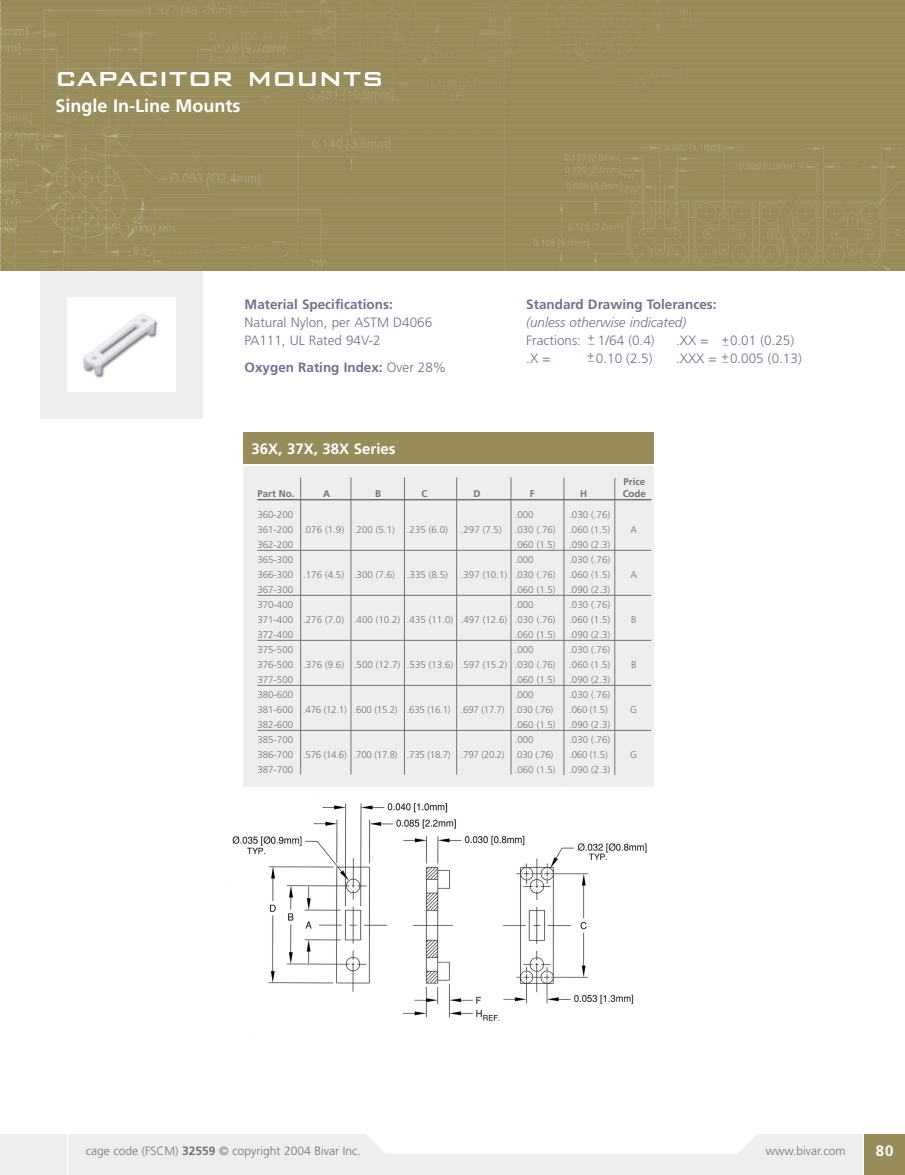
<style>
.page{position:relative;width:905px;height:1175px;background:#fff}
.page>*{position:absolute;margin:0;border:0;box-sizing:border-box;transform-origin:0 0}
.t1{font:500 33px "Bank Gothic BT";color:#fff}
.t2{font:700 18px "Frutiger";color:#fff}
.t3{font:700 15px "Frutiger";color:#fff}
.t4{font:300 13.5px/18px "Frutiger";color:#72708f}
.t5{font:700 13.5px "Frutiger";color:#72708f}
.t6{font:italic 300 13.5px "Frutiger";color:#72708f}
.t7{font:300 12px "Frutiger";color:#757270}
.t8{font:300 12px/17.4px "Frutiger";color:#72708f}
.t9{font:300 9.75px "Frutiger";color:#757270}
.t10{font:300 9.75px "Frutiger";letter-spacing:-.03em;color:#757270}
.t11{font:700 9.75px "Frutiger";color:#757270}
.s1{font-weight:300}
.s2{font-weight:700}
</style>
<div class="page">
<img style="left:232px;top:803px;width:415px;height:218px">
<div style="left:40px;top:256px;width:162px;height:162px;background:#efeeee"></div>
<img style="left:67px;top:297px;width:109px;height:95px">
<div style="left:1px;top:0;width:903px;height:270px;background:#988c5b"></div>
<img style="left:0;top:0;width:1px;height:270px">
<div style="left:0;top:1134px;width:864px;height:40px;background:#efeeee"></div>
<hr style="left:863px;top:1134px;width:1px;height:40px;background:#fff">
<div style="left:366px;top:1134px;width:391px;height:19px;background:#fff"></div>
<div style="left:864px;top:1134px;width:40px;height:40px;background:#988c5b"></div>
<hr style="left:67px;top:1132px;width:1px;height:42px;background:#fff">
<hr style="left:0;top:7px;width:904px;height:1px;background:#9d9263">
<hr style="left:0;top:13px;width:904px;height:1px;background:#9d9263">
<hr style="left:0;top:20px;width:904px;height:1px;background:#9d9263">
<hr style="left:0;top:26px;width:904px;height:1px;background:#9d9263">
<hr style="left:0;top:32px;width:904px;height:1px;background:#9d9263">
<hr style="left:0;top:38px;width:904px;height:1px;background:#9d9263">
<hr style="left:0;top:44px;width:904px;height:1px;background:#9d9263">
<hr style="left:0;top:51px;width:904px;height:1px;background:#9d9263">
<hr style="left:0;top:57px;width:904px;height:1px;background:#9d9263">
<hr style="left:0;top:63px;width:904px;height:1px;background:#9d9263">
<hr style="left:0;top:70px;width:904px;height:1px;background:#9d9263">
<hr style="left:0;top:76px;width:904px;height:1px;background:#9d9263">
<hr style="left:0;top:82px;width:904px;height:1px;background:#9d9263">
<hr style="left:0;top:88px;width:904px;height:1px;background:#9d9263">
<hr style="left:0;top:94px;width:904px;height:1px;background:#9d9263">
<hr style="left:0;top:101px;width:904px;height:1px;background:#9d9263">
<hr style="left:0;top:107px;width:904px;height:1px;background:#9d9263">
<hr style="left:0;top:113px;width:904px;height:1px;background:#9d9263">
<hr style="left:0;top:119px;width:904px;height:1px;background:#9d9263">
<hr style="left:0;top:125px;width:904px;height:1px;background:#9d9263">
<hr style="left:0;top:131px;width:904px;height:1px;background:#9d9263">
<hr style="left:0;top:138px;width:904px;height:1px;background:#9d9263">
<hr style="left:0;top:144px;width:904px;height:1px;background:#9d9263">
<hr style="left:0;top:150px;width:904px;height:1px;background:#9d9263">
<hr style="left:0;top:157px;width:904px;height:1px;background:#9d9263">
<hr style="left:0;top:163px;width:904px;height:1px;background:#9d9263">
<hr style="left:0;top:169px;width:904px;height:1px;background:#9d9263">
<hr style="left:0;top:175px;width:904px;height:1px;background:#9d9263">
<hr style="left:0;top:181px;width:904px;height:1px;background:#9d9263">
<hr style="left:0;top:188px;width:904px;height:1px;background:#9d9263">
<hr style="left:0;top:194px;width:904px;height:1px;background:#9d9263">
<hr style="left:0;top:200px;width:904px;height:1px;background:#9d9263">
<hr style="left:0;top:207px;width:904px;height:1px;background:#9d9263">
<hr style="left:0;top:213px;width:904px;height:1px;background:#9d9263">
<hr style="left:0;top:219px;width:904px;height:1px;background:#9d9263">
<hr style="left:0;top:226px;width:904px;height:1px;background:#9d9263">
<hr style="left:0;top:231px;width:904px;height:1px;background:#9d9263">
<hr style="left:0;top:238px;width:904px;height:1px;background:#9d9263">
<hr style="left:0;top:244px;width:904px;height:1px;background:#9d9263">
<hr style="left:0;top:250px;width:904px;height:1px;background:#9d9263">
<hr style="left:0;top:257px;width:904px;height:1px;background:#9d9263">
<hr style="left:0;top:263px;width:904px;height:1px;background:#9d9263">
<div style="left:243px;top:466px;width:410px;height:321px;background:#efeeee"></div>
<hr style="left:257px;top:499px;width:394px;height:1px;background:#757270">
<hr style="left:257px;top:550px;width:394px;height:1px;background:#757270">
<hr style="left:257px;top:595px;width:394px;height:1px;background:#757270">
<hr style="left:257px;top:640px;width:394px;height:1px;background:#757270">
<hr style="left:257px;top:685px;width:394px;height:1px;background:#757270">
<hr style="left:257px;top:730px;width:394px;height:1px;background:#757270">
<hr style="left:300px;top:477px;width:1px;height:297px;background:#757270">
<hr style="left:350px;top:477px;width:1px;height:297px;background:#757270">
<hr style="left:404px;top:477px;width:1px;height:297px;background:#757270">
<hr style="left:456px;top:477px;width:1px;height:297px;background:#757270">
<hr style="left:510px;top:477px;width:1px;height:297px;background:#757270">
<hr style="left:563px;top:478px;width:1px;height:297px;background:#757270">
<hr style="left:614px;top:478px;width:1px;height:297px;background:#757270">
<div style="left:243px;top:432px;width:410px;height:31px;background:#988c5b"></div>
<h1 class="t1" style="left:56px;top:55px;width:330px">capacitor mounts</h1>
<h2 class="t2" style="left:56px;top:98px;width:186px">Single In-Line Mounts</h2>
<h3 class="t5" style="left:245px;top:298px;width:150px">Material Specifications:</h3>
<h3 class="t4" style="left:245px;top:314px;width:189px">Natural Nylon, per ASTM D4066<br>PA111, UL Rated 94V-2</h3>
<h3 class="t5" style="left:245px;top:361px;width:203px">Oxygen Rating Index: <span class="s1">Over 28%</span></h3>
<h3 class="t3" style="left:251px;top:442px;width:145px">36X, 37X, 38X Series</h3>
<h3 class="t5" style="left:526px;top:298px;width:192px">Standard Drawing Tolerances:</h3>
<h3 class="t6" style="left:526px;top:316px;width:161px">(unless otherwise indicated)</h3>
<h3 class="t4" style="left:526px;top:332px;width:56px">Fractions:</h3>
<h3 class="t4" style="left:598px;top:332px;width:58px">1/64 (0.4)</h3>
<h3 class="t4" style="left:526px;top:350px;width:26px">.X =</h3>
<h3 class="t4" style="left:596px;top:350px;width:58px">0.10 (2.5)</h3>
<h3 class="t4" style="left:676px;top:332px;width:127px;text-indent:54px">0.01 (0.25) .XXX = 0.005 (0.13)</h3>
<p class="t8" style="left:587px;top:330px;width:9px">+_</p>
<h3 class="t4" style="left:676px;top:332px;width:34px">.XX =</h3>
<p class="t8" style="left:721px;top:331px;width:9px">+_ +_</p>
<p class="t8" style="left:587px;top:347px;width:9px">+_</p>
<p class="t11" style="left:623px;top:477px;width:23px">Price</p>
<p class="t11" style="left:257px;top:489px;width:39px">Part No.</p>
<p class="t11" style="left:323px;top:489px;width:9px">A</p>
<p class="t11" style="left:375px;top:489px;width:7px">B</p>
<p class="t11" style="left:421px;top:489px;width:7px">C</p>
<p class="t11" style="left:473px;top:489px;width:9px">D</p>
<p class="t11" style="left:530px;top:489px;width:6px">F</p>
<p class="t11" style="left:580px;top:489px;width:9px">H</p>
<p class="t11" style="left:622px;top:489px;width:25px">Code</p>
<p class="t9" style="left:257px;top:510px;width:37px">360-200</p>
<p class="t9" style="left:514px;top:510px;width:20px">.000</p>
<p class="t9" style="left:569px;top:510px;width:42px">.030 (.76)</p>
<p class="t9" style="left:257px;top:525px;width:192px">361-200 .076 (1.9) .200 (5.1) .235 (6.0)</p>
<p class="t9" style="left:461px;top:525px;width:42px">.297 (7.5)</p>
<p class="t9" style="left:514px;top:525px;width:42px">.030 (.76)</p>
<p class="t9" style="left:569px;top:525px;width:42px">.060 (1.5)</p>
<p class="t9" style="left:630px;top:525px;width:8px">A</p>
<p class="t9" style="left:257px;top:540px;width:37px">362-200</p>
<p class="t9" style="left:514px;top:540px;width:42px">.060 (1.5)</p>
<p class="t9" style="left:569px;top:540px;width:42px">.090 (2.3)</p>
<p class="t9" style="left:257px;top:555px;width:37px">365-300</p>
<p class="t9" style="left:514px;top:555px;width:20px">.000</p>
<p class="t9" style="left:569px;top:555px;width:42px">.030 (.76)</p>
<p class="t9" style="left:257px;top:570px;width:192px">366-300 .176 (4.5) .300 (7.6) .335 (8.5)</p>
<p class="t9" style="left:461px;top:570px;width:96px">.397 (10.1) .030 (.76)</p>
<p class="t9" style="left:569px;top:570px;width:42px">.060 (1.5)</p>
<p class="t9" style="left:630px;top:570px;width:8px">A</p>
<p class="t9" style="left:257px;top:585px;width:37px">367-300</p>
<p class="t9" style="left:514px;top:585px;width:42px">.060 (1.5)</p>
<p class="t9" style="left:569px;top:585px;width:42px">.090 (2.3)</p>
<p class="t9" style="left:257px;top:600px;width:37px">370-400</p>
<p class="t9" style="left:514px;top:600px;width:20px">.000</p>
<p class="t9" style="left:569px;top:600px;width:42px">.030 (.76)</p>
<p class="t9" style="left:257px;top:615px;width:300px">371-400 .276 (7.0) .400 (10.2) .435 (11.0) .497 (12.6) .030 (.76)</p>
<p class="t9" style="left:569px;top:615px;width:42px">.060 (1.5)</p>
<p class="t9" style="left:631px;top:615px;width:7px">B</p>
<p class="t9" style="left:257px;top:630px;width:37px">372-400</p>
<p class="t9" style="left:514px;top:630px;width:42px">.060 (1.5)</p>
<p class="t9" style="left:569px;top:630px;width:42px">.090 (2.3)</p>
<p class="t9" style="left:257px;top:645px;width:37px">375-500</p>
<p class="t9" style="left:514px;top:645px;width:20px">.000</p>
<p class="t9" style="left:569px;top:645px;width:42px">.030 (.76)</p>
<p class="t9" style="left:257px;top:660px;width:300px">376-500 .376 (9.6) .500 (12.7) .535 (13.6) .597 (15.2) .030 (.76)</p>
<p class="t9" style="left:569px;top:660px;width:42px">.060 (1.5)</p>
<p class="t9" style="left:631px;top:660px;width:7px">B</p>
<p class="t9" style="left:257px;top:675px;width:37px">377-500</p>
<p class="t9" style="left:514px;top:675px;width:42px">.060 (1.5)</p>
<p class="t9" style="left:569px;top:675px;width:42px">.090 (2.3)</p>
<p class="t9" style="left:257px;top:690px;width:37px">380-600</p>
<p class="t9" style="left:514px;top:690px;width:20px">.000</p>
<p class="t9" style="left:569px;top:690px;width:42px">.030 (.76)</p>
<p class="t10" style="left:257px;top:705px;width:297px">381-600 .476 (12.1) .600 (15.2) .635 (16.1) .697 (17.7) .030 (.76)</p>
<p class="t9" style="left:569px;top:705px;width:40px">.060 (1.5)</p>
<p class="t9" style="left:630px;top:705px;width:9px">G</p>
<p class="t9" style="left:257px;top:720px;width:37px">382-600</p>
<p class="t9" style="left:514px;top:720px;width:42px">.060 (1.5)</p>
<p class="t9" style="left:569px;top:720px;width:42px">.090 (2.3)</p>
<p class="t9" style="left:257px;top:735px;width:37px">385-700</p>
<p class="t9" style="left:514px;top:735px;width:20px">.000</p>
<p class="t9" style="left:569px;top:735px;width:42px">.030 (.76)</p>
<p class="t10" style="left:257px;top:750px;width:297px">386-700 .576 (14.6) .700 (17.8) .735 (18.7) .797 (20.2) .030 (.76)</p>
<p class="t9" style="left:569px;top:750px;width:40px">.060 (1.5)</p>
<p class="t9" style="left:630px;top:750px;width:9px">G</p>
<p class="t9" style="left:257px;top:765px;width:37px">387-700</p>
<p class="t9" style="left:514px;top:765px;width:42px">.060 (1.5)</p>
<p class="t9" style="left:569px;top:765px;width:42px">.090 (2.3)</p>
<p class="t7" style="left:86px;top:1146px;width:276px">cage code (FSCM) <span class="s2">32559</span> © copyright 2004 Bivar Inc.</p>
<p class="t7" style="left:765px;top:1146px;width:81px">www.bivar.com</p>
<h3 class="t3" style="left:875px;top:1144px;width:19px">80</h3>
</div>
